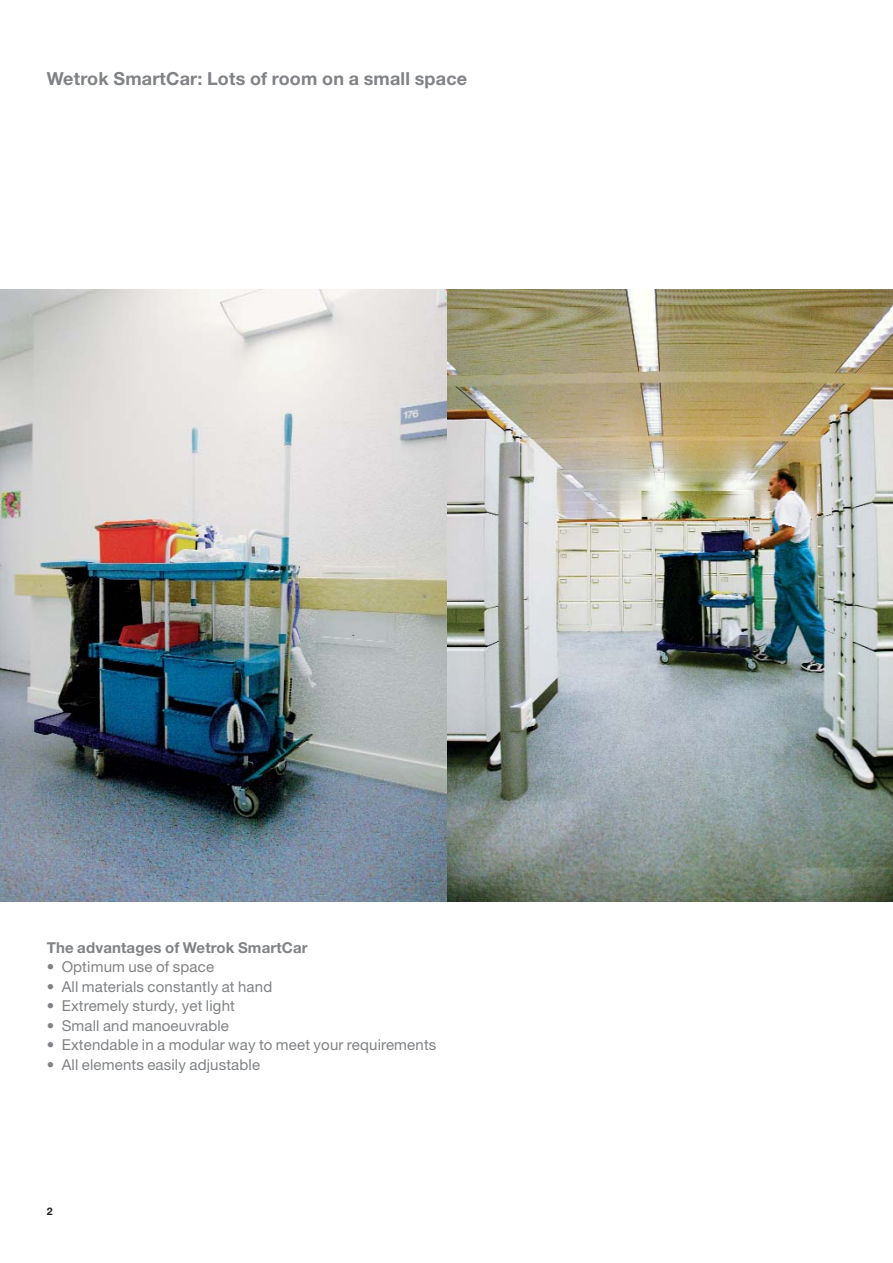
<style>
.page{position:relative;width:893px;height:1263px;background:#fff}
.page>*{position:absolute;margin:0;border:0;box-sizing:border-box;transform-origin:0 0}
.t1{font:700 18px "Helvetica Neue";letter-spacing:.01em;color:#808285}
.t2{font:15px "Helvetica Neue";letter-spacing:.01em;color:#808285}
.t3{font:700 15px "Helvetica Neue";letter-spacing:.01em;color:#808285}
.t4{font:700 10.5px "Helvetica Neue";color:#231f20}
</style>
<div class="page">
<img style="left:446px;top:289px;width:446px;height:612px">
<img style="left:0;top:289px;width:446px;height:612px">
<p class="t1" style="left:47px;top:72px;width:422px">Wetrok SmartCar: Lots of room on a small space</p>
<p class="t3" style="left:47px;top:942px;width:262px">The advantages of Wetrok SmartCar</p>
<p class="t2" style="left:47px;top:961px;width:169px">• Optimum use of space</p>
<p class="t2" style="left:47px;top:981px;width:227px">• All materials constantly at hand</p>
<p class="t2" style="left:47px;top:1000px;width:190px">• Extremely sturdy, yet light</p>
<p class="t2" style="left:47px;top:1020px;width:184px">• Small and manoeuvrable</p>
<p class="t2" style="left:47px;top:1039px;width:391px">• Extendable in a modular way to meet your requirements</p>
<p class="t2" style="left:47px;top:1059px;width:215px">• All elements easily adjustable</p>
<p class="t4" style="left:47px;top:1208px;width:7px">2</p>
</div>
